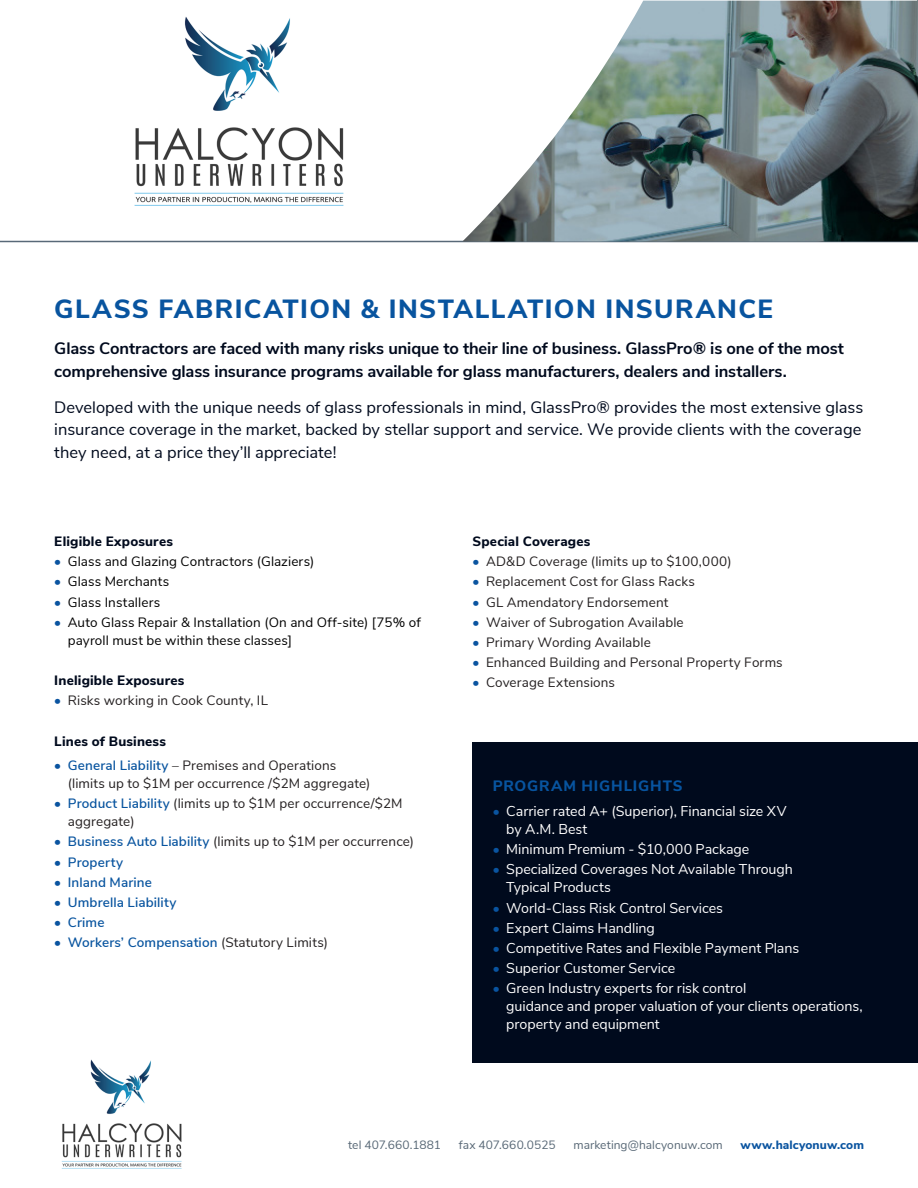
<style>
.page{position:relative;width:918px;height:1188px;background:#fff}
.page>*{position:absolute;margin:0;border:0;box-sizing:border-box;transform-origin:0 0}
.Level_2_Heading{font:800 26.25px "Nunito Sans";letter-spacing:.055em;color:#08549f}
.Body{font:16.5px/22.5px "Nunito Sans";color:#000a1d;text-align:justify}
.Body-2{font:700 16.5px/22.5px "Nunito Sans";letter-spacing:-.005em;color:#000a1d}
.t1{font:800 15px "Nunito Sans";letter-spacing:.06em;color:#08549f}
.t2{font:14.25px/18px "Nunito Sans";color:#fff}
.t3{font:13.5px/18px "Nunito Sans";letter-spacing:.01em;color:#231f20}
.t4{font:13.5px/18px "Nunito Sans";letter-spacing:.01em;color:#000}
.t5{font:600 13.5px "Nunito Sans";letter-spacing:.01em;color:#08549f}
.Body_Bold{font:800 13.5px "Nunito Sans";letter-spacing:.015em;color:#000a1d}
.t6{font:12px "Nunito Sans";letter-spacing:.005em;color:#586876}
.t7{font:800 12px "Nunito Sans";letter-spacing:.005em;color:#0a54a0}
.s1{font-family:"Lato";font-weight:700;font-size:12px;color:#0a54a0}
.s2{font-weight:600;color:#08549f}
.s3{font-weight:400;color:#231f20}
</style>
<div class="page">
<div style="left:472px;top:742px;width:446px;height:321px;background:#000a1d"></div>
<svg style="left:0;top:0;width:918px;height:242px"></svg>
<img style="left:462px;top:1px;width:456px;height:241px">
<img style="left:122px;top:7px;width:235px;height:210px">
<img style="left:61px;top:1059px;width:121px;height:110px">
<p class="Level_2_Heading" style="left:54px;top:290px;width:720px">GLASS FABRICATION &amp; INSTALLATION INSURANCE</p>
<p class="Body-2" style="left:54px;top:336px;width:791px">Glass Contractors are faced with many risks unique to their line of business. GlassPro® is one of the most comprehensive glass insurance programs available for glass manufacturers, dealers and installers.</p>
<p class="Body" style="left:54px;top:395px;width:811px">Developed with the unique needs of glass professionals in mind, GlassPro® provides the most extensive glass insurance coverage in the market, backed by stellar support and service. We provide clients with the coverage they need, at a price they’ll appreciate!</p>
<p class="Body_Bold" style="left:54px;top:531px;width:120px">Eligible Exposures</p>
<p class="t4" style="left:54px;top:552px;width:261px"><span class="s1">•</span> Glass and Glazing Contractors (Glaziers)</p>
<p class="t4" style="left:54px;top:572px;width:116px"><span class="s1">•</span> Glass Merchants</p>
<p class="t4" style="left:54px;top:592px;width:107px"><span class="s1">•</span> Glass Installers</p>
<p class="t4" style="left:68px;top:612px;width:355px;text-indent:-14px"><span class="s1">•</span> Auto Glass Repair &amp; Installation (On and Off-site) [75% of payroll must be within these classes]</p>
<p class="Body_Bold" style="left:54px;top:670px;width:132px">Ineligible Exposures</p>
<p class="t3" style="left:54px;top:691px;width:215px"><span class="s1">•</span> Risks working in Cook County, IL</p>
<p class="Body_Bold" style="left:54px;top:731px;width:113px">Lines of Business</p>
<p class="t3" style="left:68px;top:756px;width:304px;text-indent:-14px"><span class="s1">•</span> <span class="s2">General Liability</span> – Premises and Operations (limits up to $1M per occurrence /$2M aggregate)</p>
<p class="t3" style="left:68px;top:794px;width:336px;text-indent:-14px"><span class="s1">•</span> <span class="s2">Product Liability</span> (limits up to $1M per occurrence/$2M aggregate)</p>
<p class="t3" style="left:54px;top:832px;width:361px"><span class="s1">•</span> <span class="s2">Business Auto Liability</span> (limits up to $1M per occurrence)</p>
<p class="t5" style="left:54px;top:852px;width:70px"><span class="s1">•</span> Property</p>
<p class="t5" style="left:54px;top:872px;width:99px"><span class="s1">•</span> Inland Marine</p>
<p class="t5" style="left:54px;top:892px;width:124px"><span class="s1">•</span> Umbrella Liability</p>
<p class="t5" style="left:54px;top:913px;width:52px"><span class="s1">•</span> Crime</p>
<p class="t5" style="left:54px;top:933px;width:275px"><span class="s1">•</span> Workers’ Compensation <span class="s3">(Statutory Limits)</span></p>
<p class="Body_Bold" style="left:472px;top:531px;width:119px">Special Coverages</p>
<p class="t3" style="left:472px;top:552px;width:261px"><span class="s1">•</span> AD&amp;D Coverage (limits up to $100,000)</p>
<p class="t3" style="left:472px;top:572px;width:224px"><span class="s1">•</span> Replacement Cost for Glass Racks</p>
<p class="t3" style="left:472px;top:592px;width:198px"><span class="s1">•</span> GL Amendatory Endorsement</p>
<p class="t3" style="left:472px;top:612px;width:213px"><span class="s1">•</span> Waiver of Subrogation Available</p>
<p class="t3" style="left:472px;top:632px;width:180px"><span class="s1">•</span> Primary Wording Available</p>
<p class="t3" style="left:472px;top:652px;width:312px"><span class="s1">•</span> Enhanced Building and Personal Property Forms</p>
<p class="t3" style="left:472px;top:673px;width:144px"><span class="s1">•</span> Coverage Extensions</p>
<p class="t1" style="left:493px;top:775px;width:191px">PROGRAM HIGHLIGHTS</p>
<p class="t2" style="left:506px;top:801px;width:282px;text-indent:-14px"><span class="s1">•</span> Carrier rated A+ (Superior), Financial size XV by A.M. Best</p>
<p class="t2" style="left:493px;top:839px;width:258px"><span class="s1">•</span> Minimum Premium - $10,000 Package</p>
<p class="t2" style="left:506px;top:860px;width:288px;text-indent:-14px"><span class="s1">•</span> Specialized Coverages Not Available Through<br>Typical Products</p>
<p class="t2" style="left:493px;top:898px;width:232px"><span class="s1">•</span> World-Class Risk Control Services</p>
<p class="t2" style="left:493px;top:918px;width:164px"><span class="s1">•</span> Expert Claims Handling</p>
<p class="t2" style="left:493px;top:938px;width:308px"><span class="s1">•</span> Competitive Rates and Flexible Payment Plans</p>
<p class="t2" style="left:493px;top:958px;width:184px"><span class="s1">•</span> Superior Customer Service</p>
<p class="t2" style="left:506px;top:978px;width:358px;text-indent:-14px"><span class="s1">•</span> Green Industry experts for risk control<br>guidance and proper valuation of your clients operations, property and equipment</p>
<p class="t6" style="left:348px;top:1136px;width:94px">tel 407.660.1881</p>
<p class="t6" style="left:459px;top:1136px;width:98px">fax 407.660.0525</p>
<p class="t6" style="left:574px;top:1136px;width:151px">marketing@halcyonuw.com</p>
<p class="t7" style="left:741px;top:1136px;width:125px">www.halcyonuw.com</p>
</div>
